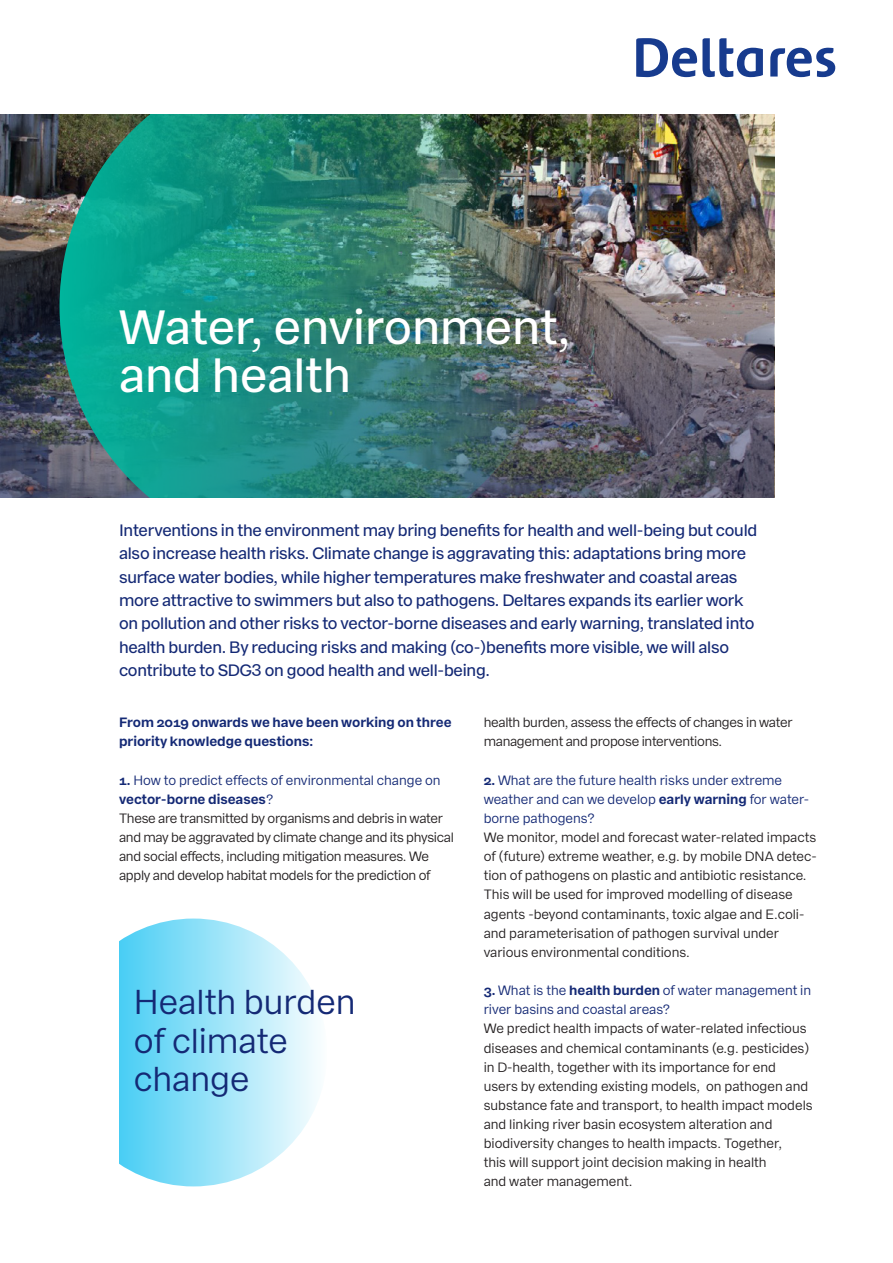
<style>
.page{position:relative;width:893px;height:1263px;background:#fff}
.page>*{position:absolute;margin:0;border:0;box-sizing:border-box;transform-origin:0 0}
._00_title{font:500 48px/47.8px "Franca";color:#fff}
._00_heading_chapter{font:34.5px/38.2px "Franca";color:#142975}
._00_body{font:500 16.5px/23.4px "Franca";letter-spacing:-.015em;color:#142975}
._00_body-2{font:13.5px/19.2px "Franca";color:#231f20}
._00_body-3{font:13.5px/19.2px "Franca";letter-spacing:-.02em;color:#231f20}
._00_body-4{font:13.5px/19.2px "Franca";color:#142975}
._00_body-5{font:700 13.5px/19.2px "Franca";color:#142975}
.s1{font-weight:700}
</style>
<div class="page">
<img style="left:0;top:115px;width:774px;height:140px">
<svg style="left:636px;top:38px;width:199px;height:39px"></svg>
<img style="left:0;top:255px;width:774px;height:242px">
<svg style="left:119px;top:918px;width:199px;height:268px;background:#a5e6f9"></svg>
<img style="left:60px;top:115px;width:497px;height:382px">
<p class="_00_title" style="left:119px;top:304px;width:453px">Water, environment, and health</p>
<p class="_00_body" style="left:119px;top:518px;width:640px">Interventions in the environment may bring benefits for health and well-being but could also increase health risks. Climate change is aggravating this: adaptations bring more surface water bodies, while higher temperatures make freshwater and coastal areas more attractive to swimmers but also to pathogens. Deltares expands its earlier work on pollution and other risks to vector-borne diseases and early warning, translated into health burden. By reducing risks and making (co-)benefits more visible, we will also contribute to SDG3 on good health and well-being.</p>
<p class="_00_body-5" style="left:119px;top:713px;width:334px">From 2019 onwards we have been working on three priority knowledge questions:</p>
<p class="_00_body-4" style="left:119px;top:770px;width:323px"><span class="s1">1.</span> How to predict effects of environmental change on <span class="s1">vector-borne diseases</span>?</p>
<p class="_00_body-3" style="left:119px;top:808px;width:336px">These are transmitted by organisms and debris in water and may be aggravated by climate change and its physical and social effects, including mitigation measures. We apply and develop habitat models for the prediction of</p>
<p class="_00_body-3" style="left:484px;top:713px;width:310px">health burden, assess the effects of changes in water management and propose interventions.</p>
<p class="_00_body-4" style="left:484px;top:770px;width:327px"><span class="s1">2.</span> What are the future health risks under extreme weather and can we develop <span class="s1">early warning</span> for water&shy;borne pathogens?</p>
<p class="_00_body-2" style="left:484px;top:828px;width:335px">We monitor, model and forecast water-related impacts of (future) extreme weather, e.g. by mobile DNA detec&shy;tion of pathogens on plastic and antibiotic resistance.<br>This will be used for improved modelling of disease agents -beyond contaminants, toxic algae and E.coli&shy;and parameterisation of pathogen survival under various environmental conditions.</p>
<p class="_00_body-4" style="left:484px;top:981px;width:329px"><span class="s1">3.</span> What is the <span class="s1">health burden</span> of water management in river basins and coastal areas?</p>
<p class="_00_body-2" style="left:484px;top:1019px;width:331px">We predict health impacts of water-related infectious diseases and chemical contaminants (e.g. pesticides) in D-health, together with its importance for end users by extending existing models, on pathogen and substance fate and transport, to health impact models and linking river basin ecosystem alteration and biodiversity changes to health impacts. Together,<br>this will support joint decision making in health<br>and water management.</p>
<p class="_00_heading_chapter" style="left:134px;top:983px;width:223px">Health burden of climate change</p>
</div>
